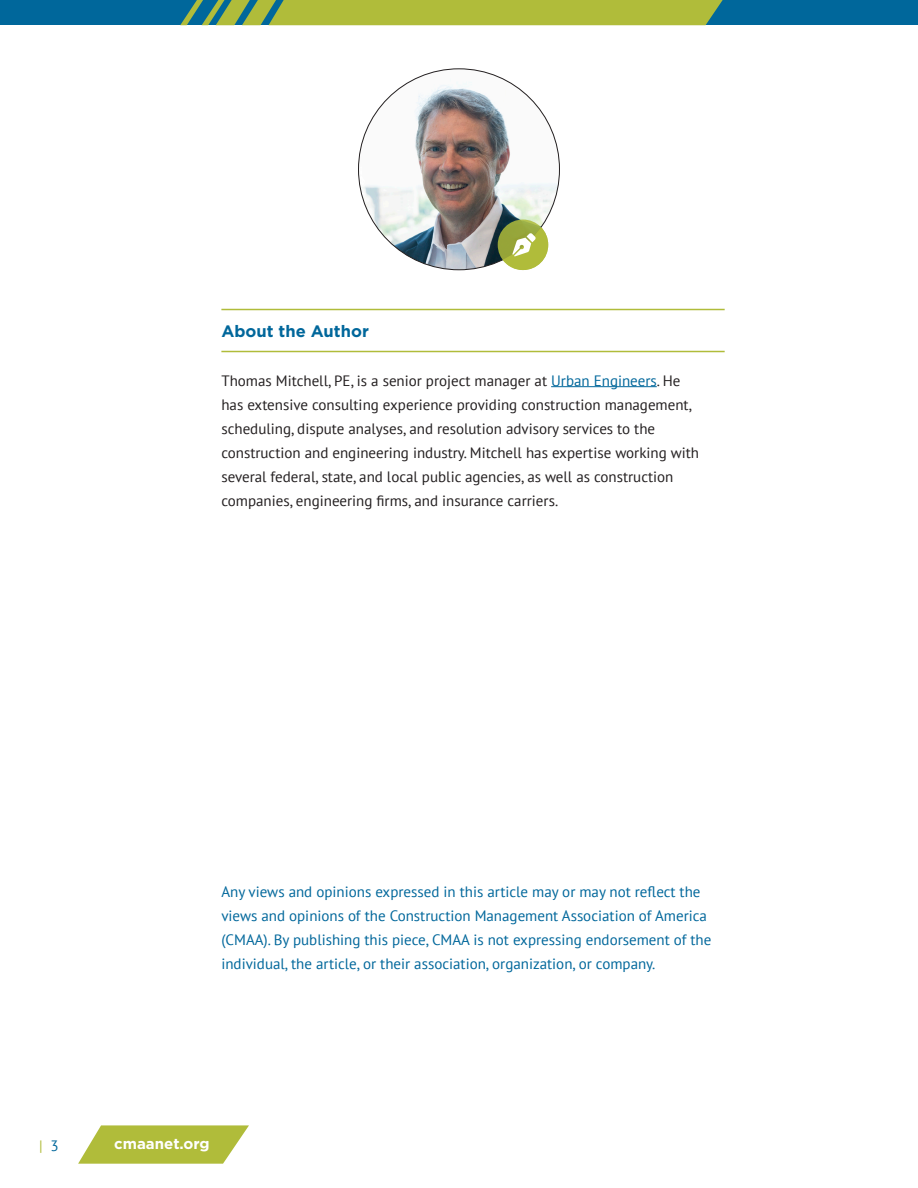
<style>
.page{position:relative;width:918px;height:1188px;background:#fff}
.page>*{position:absolute;margin:0;border:0;box-sizing:border-box;transform-origin:0 0}
.Heading_2{font:700 16.5px "Gotham";color:#00679b}
.BodyText{font:15px/24px "PT Sans";color:#231f20}
.Heading_4{font:15px/24px "PT Sans";color:#00679b}
.t1{font:700 15px "Gotham";color:#fff}
.t2{font:15px "PT Sans";color:#b0bc3a}
.s1{color:#00679b}
</style>
<div class="page">
<svg style="left:78px;top:1125px;width:171px;height:39px;background:#bcc659"></svg>
<div style="left:0;top:0;width:918px;height:25px;background:#00679b"></div>
<svg style="left:180px;top:0;width:543px;height:25px;background:#9db343"></svg>
<hr style="left:221px;top:309px;width:504px;height:1px;background:#b0bc3a">
<hr style="left:221px;top:351px;width:504px;height:1px;background:#b0bc3a">
<hr style="left:551px;top:386px;width:106px;height:1px;background:#00679b">
<img style="left:359px;top:69px;width:200px;height:201px;border-radius:100px">
<svg style="left:498px;top:220px;width:50px;height:50px"></svg>
<svg style="left:503px;top:227px;width:45px;height:43px"></svg>
<p class="Heading_2" style="left:221px;top:320px;width:149px">About the Author</p>
<p class="BodyText" style="left:221px;top:368px;width:479px">Thomas Mitchell, PE, is a senior project manager at <span class="s1">Urban Engineers</span>. He has extensive consulting experience providing construction management, scheduling, dispute analyses, and resolution advisory services to the construction and engineering industry. Mitchell has expertise working with several federal, state, and local public agencies, as well as construction companies, engineering firms, and insurance carriers.</p>
<p class="Heading_4" style="left:221px;top:879px;width:492px">Any views and opinions expressed in this article may or may not reflect the views and opinions of the Construction Management Association of America (CMAA). By publishing this piece, CMAA is not expressing endorsement of the individual, the article, or their association, organization, or company.</p>
<p class="t2" style="left:39px;top:1136px;width:21px">| <span class="s1">3</span></p>
<p class="t1" style="left:114px;top:1134px;width:97px">cmaanet.org</p>
</div>
